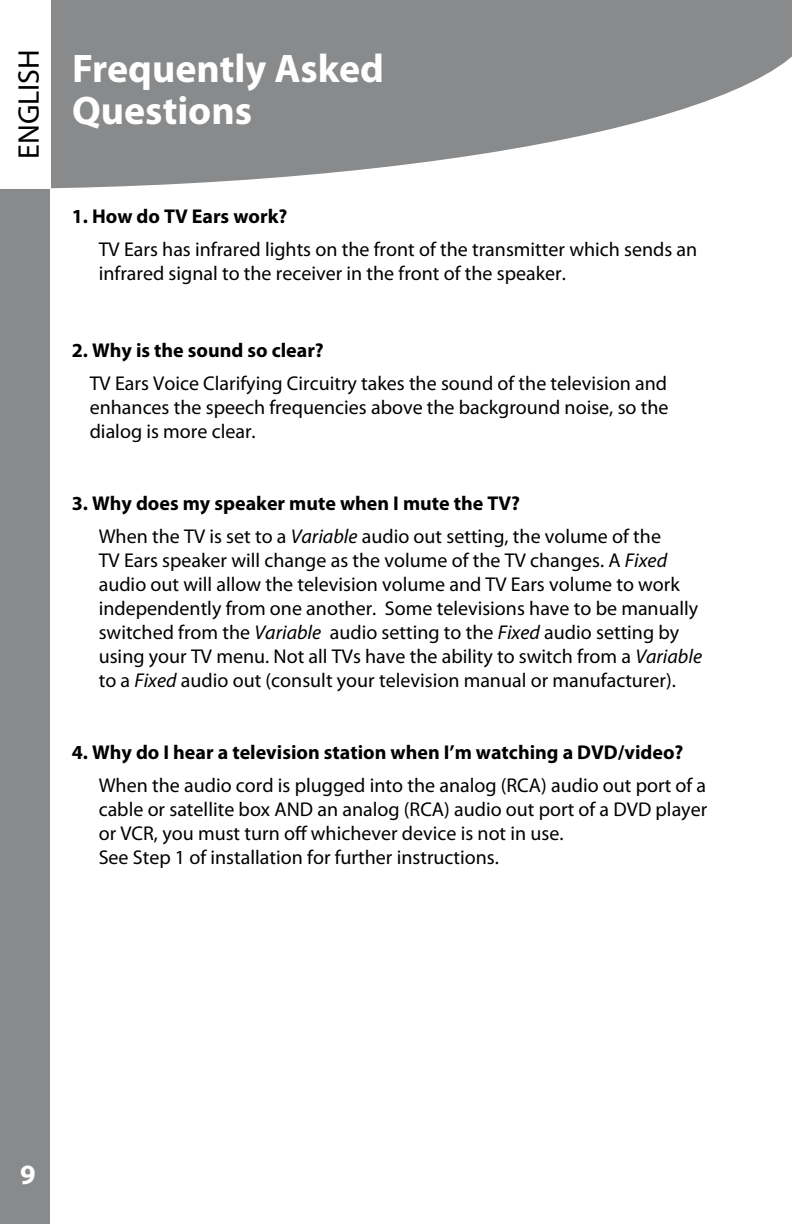
<style>
.page{position:relative;width:792px;height:1224px;background:#fff}
.page>*{position:absolute;margin:0;border:0;box-sizing:border-box;transform-origin:0 0}
.t1{font:700 40px/42px "Myriad Pro";color:#fff}
.t2{font:30px "Myriad Pro";color:#000}
.t3{font:700 28px "Myriad Pro";color:#fff}
.t4{font:20px/24px "Myriad Pro";color:#000}
.t5{font:700 20px "Myriad Pro";color:#000}
.s1{font-weight:700}
.s2{font-style:italic}
</style>
<div class="page">
<svg style="left:51px;top:0;width:717px;height:189px;fill:#888a8c"></svg>
<div style="left:0;top:0;width:50px;height:1224px;background:#888a8c"></div>
<div style="left:0;top:0;width:51px;height:189px;background:#fff"></div>
<svg style="left:768px;top:0;width:24px;height:73px;background:#949698"></svg>
<h2 class="t2" style="left:10px;top:159px;width:111px;rotate:-90deg">ENGLISH</h2>
<h1 class="t1" style="left:72px;top:47px;width:313px">Frequently Asked<br>Questions</h1>
<p class="t5" style="left:72px;top:204px;width:217px">1. How do TV Ears work?</p>
<p class="t4" style="left:99px;top:237px;width:600px">TV Ears has infrared lights on the front of the transmitter which sends an infrared signal to the receiver in the front of the speaker.</p>
<p class="t5" style="left:72px;top:337px;width:254px">2. Why is the sound so clear?</p>
<p class="t4" style="left:90px;top:371px;width:580px;text-align:justify">TV Ears Voice Clarifying Circuitry takes the sound of the television and enhances the speech frequencies above the background noise, so the dialog is more clear.</p>
<p class="t4" style="left:99px;top:487px;width:564px;line-height:33px;text-indent:-27px"><span class="s1">3. Why does my speaker mute when I mute the TV?<br></span>When the TV is set to a <span class="s2">Variable</span> audio out setting, the volume of the</p>
<p class="t4" style="left:99px;top:548px;width:605px">TV Ears speaker will change as the volume of the TV changes. A <span class="s2">Fixed </span>audio out will allow the television volume and TV Ears volume to work independently from one another. Some televisions have to be manually switched from the <span class="s2">Variable</span> audio setting to the <span class="s2">Fixed</span> audio setting by using your TV menu. Not all TVs have the ability to switch from a <span class="s2">Variable </span>to a <span class="s2">Fixed</span> audio out (consult your television manual or manufacturer).</p>
<p class="t5" style="left:72px;top:739px;width:613px">4. Why do I hear a television station when I’m watching a DVD/video?</p>
<p class="t4" style="left:99px;top:773px;width:610px">When the audio cord is plugged into the analog (RCA) audio out port of a cable or satellite box AND an analog (RCA) audio out port of a DVD player or VCR, you must turn off whichever device is not in use.<br>See Step 1 of installation for further instructions.</p>
<h3 class="t3" style="left:20px;top:1157px;width:17px">9</h3>
</div>
